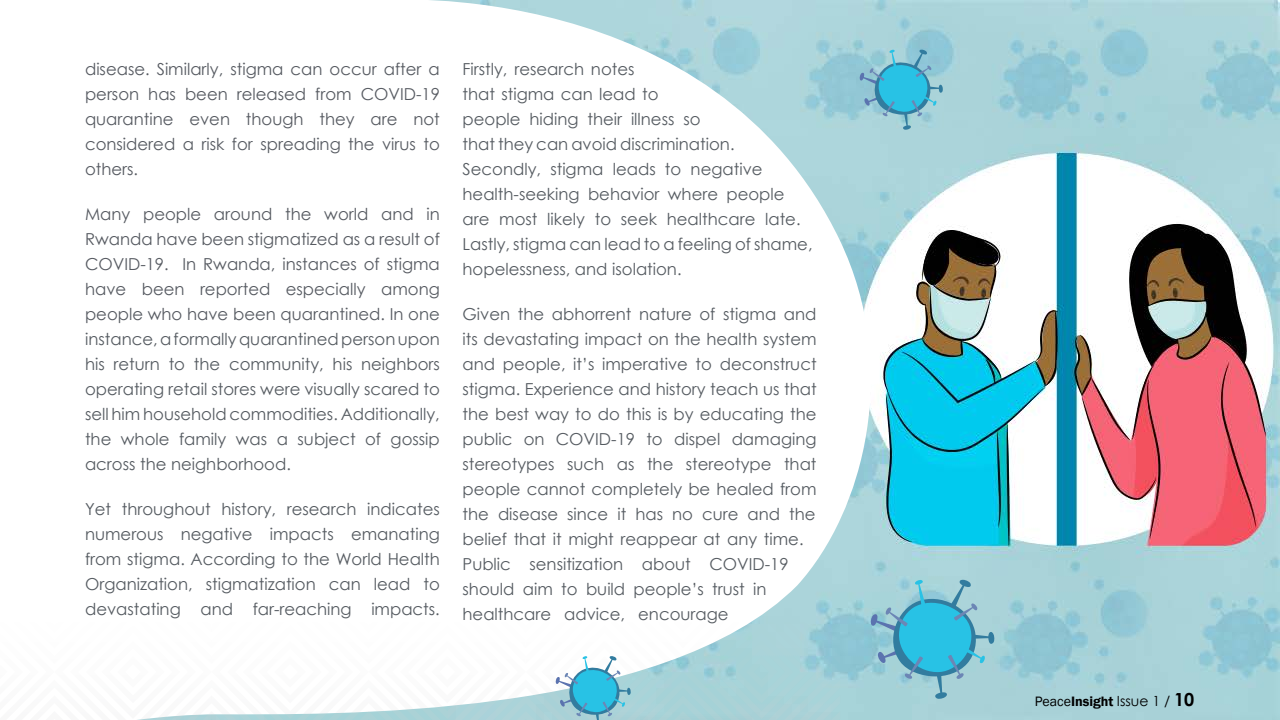
<style>
.page{position:relative;width:1280px;height:720px;background:#fff}
.page>*{position:absolute;margin:0;border:0;box-sizing:border-box;transform-origin:0 0}
.t1{font:16.5px/25px "Century Gothic";color:#555b61;text-align:justify}
.t2{font:16.5px/25px "Century Gothic";color:#565a61;text-align:justify}
.t3{font:600 14px "Franklin Gothic";color:#000}
.s1{color:#565a61}
.s2{font-weight:400}
.s3{font-family:"Century Gothic";font-weight:400}
.s4{font-family:"Century Gothic";font-weight:700;font-size:18px}
</style>
<div class="page">
<img style="left:900px;top:0;width:380px;height:720px">
<svg style="left:430px;top:0;width:470px;height:720px"></svg>
<svg style="left:137px;top:615px;width:703px;height:105px"></svg>
<svg style="left:870px;top:579px;width:125px;height:120px;background:#76c1d4"></svg>
<svg style="left:859px;top:49px;width:84px;height:81px;background:#73c0d4"></svg>
<p class="t2" style="left:85px;top:56px;width:356px">disease. Similarly, stigma can occur after a person has been released from COVID-19 quarantine even though they are not considered a risk for spreading the virus to others.</p>
<p class="t1" style="left:85px;top:201px;width:356px"><span class="s1">Many people around the world and in Rwanda have been stigmatized as a result of COVID-19. In Rwanda, instances of stigma have been reported especially among people who have been quarantined. In</span> one instance, a formally quarantined person upon his return to the community, his neighbors operating retail stores were visually scared to sell him household commodities. Additionally, the whole family was a subject of gossip across the neighborhood.</p>
<p class="t1" style="left:85px;top:496px;width:356px">Yet throughout history, research indicates numerous negative impacts emanating from stigma. According to the World Health Organization, stigmatization can lead to devastating and far-reaching impacts.</p>
<p class="t1" style="left:463px;top:56px;width:352px;text-align:left">Firstly, research notes<br>that stigma can lead to<br>people hiding their illness so<br>that they can avoid discrimination.<br>Secondly, stigma leads to negative health-seeking behavior where people are most likely to seek healthcare late.<br>Lastly, stigma can lead to a feeling of shame, hopelessness, and isolation.</p>
<p class="t1" style="left:463px;top:301px;width:356px;text-align:left">Given the abhorrent nature of stigma and its devastating impact on the health system and people, it’s imperative to deconstruct stigma. Experience and history teach us that the best way to do this is by educating the public on COVID-19 to dispel damaging stereotypes such as the stereotype that people cannot completely be healed from the disease since it has no cure and the belief that it might reappear at any time.<br>Public sensitization about COVID-19 should aim to build people’s trust in healthcare advice, encourage</p>
<p class="t3" style="left:1035px;top:692px;width:161px"><span class="s2">Peace</span>Insight <span class="s3">Issue 1 /</span> <span class="s4">10</span></p>
</div>
